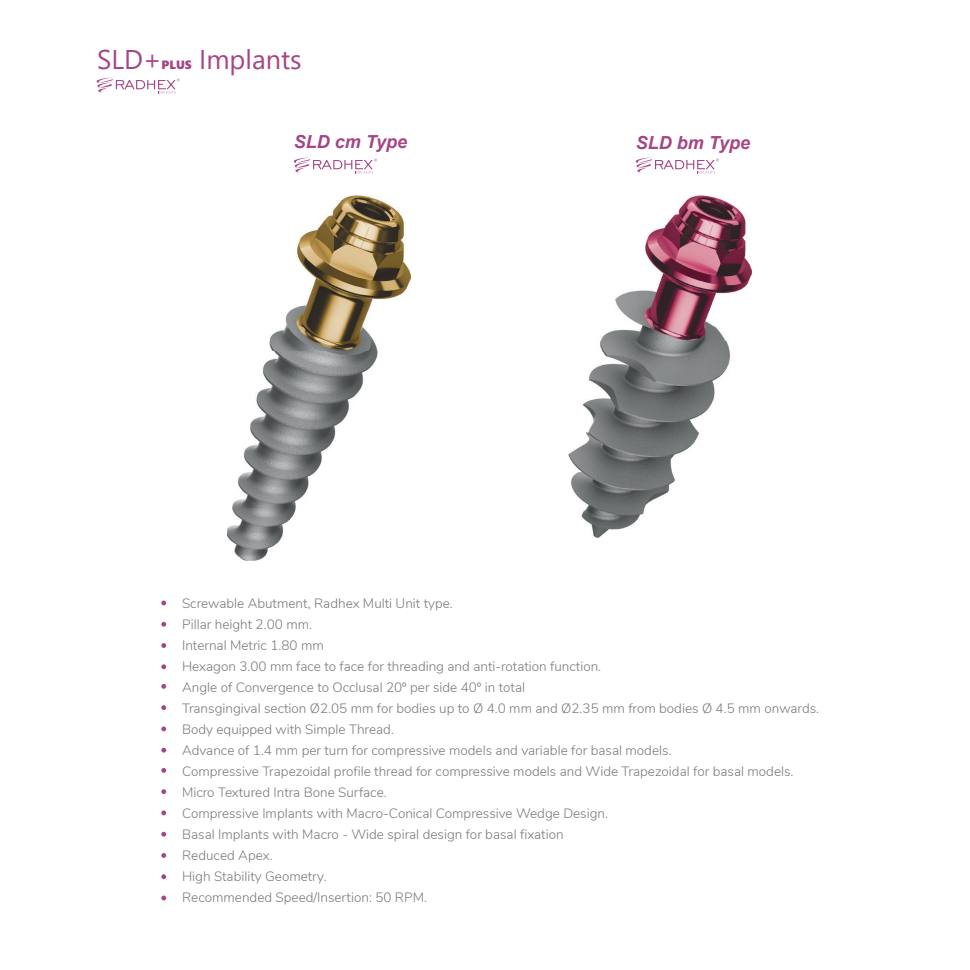
<style>
.page{position:relative;width:970px;height:970px;background:#fff}
.page>*{position:absolute;margin:0;border:0;box-sizing:border-box;transform-origin:0 0}
.t1{font:27px "Segoe UI";color:#a54586}
.t2{font:italic 700 18px "Arial";color:#a54586}
.t3{font:300 13.5px/21px "Nunito";color:#787a7d}
.t4{font:12px "Segoe UI Black";color:#a54586}
</style>
<div class="page">
<svg style="left:97px;top:77px;width:83px;height:17px"></svg>
<img style="left:227px;top:196px;width:183px;height:364px">
<svg style="left:294px;top:157px;width:83px;height:17px"></svg>
<svg style="left:635px;top:157px;width:84px;height:17px"></svg>
<img style="left:568px;top:196px;width:183px;height:341px">
<svg style="left:161px;top:600px;width:5px;height:5px"></svg>
<svg style="left:161px;top:621px;width:5px;height:5px"></svg>
<svg style="left:161px;top:643px;width:5px;height:5px"></svg>
<svg style="left:161px;top:664px;width:5px;height:5px"></svg>
<svg style="left:161px;top:684px;width:5px;height:4px"></svg>
<svg style="left:161px;top:705px;width:5px;height:5px"></svg>
<svg style="left:161px;top:726px;width:5px;height:5px"></svg>
<svg style="left:161px;top:747px;width:5px;height:5px"></svg>
<svg style="left:161px;top:768px;width:5px;height:4px"></svg>
<svg style="left:161px;top:789px;width:5px;height:5px"></svg>
<svg style="left:161px;top:810px;width:5px;height:5px"></svg>
<svg style="left:161px;top:831px;width:5px;height:5px"></svg>
<svg style="left:161px;top:853px;width:5px;height:4px"></svg>
<svg style="left:161px;top:874px;width:5px;height:5px"></svg>
<svg style="left:161px;top:895px;width:5px;height:5px"></svg>
<h1 class="t1" style="left:97px;top:34px;width:66px">SLD+</h1>
<p class="t4" style="left:162px;top:56px;width:32px">PLUS</p>
<h1 class="t1" style="left:199px;top:34px;width:104px">Implants</h1>
<h2 class="t2" style="left:294px;top:130px;width:115px">SLD cm Type</h2>
<h2 class="t2" style="left:635px;top:131px;width:116px">SLD bm Type</h2>
<p class="t3" style="left:182px;top:592px;width:638px">Screwable Abutment, Radhex Multi Unit type.<br>Pillar height 2.00 mm.<br>Internal Metric 1.80 mm<br>Hexagon 3.00 mm face to face for threading and anti-rotation function.<br>Angle of Convergence to Occlusal 20º per side 40º in total<br>Transgingival section Ø2.05 mm for bodies up to Ø 4.0 mm and Ø2.35 mm from bodies Ø 4.5 mm onwards.<br>Body equipped with Simple Thread.<br>Advance of 1.4 mm per turn for compressive models and variable for basal models.<br>Compressive Trapezoidal profile thread for compressive models and Wide Trapezoidal for basal models.<br>Micro Textured Intra Bone Surface.<br>Compressive Implants with Macro-Conical Compressive Wedge Design.<br>Basal Implants with Macro - Wide spiral design for basal fixation<br>Reduced Apex.<br>High Stability Geometry.<br>Recommended Speed/Insertion: 50 RPM.</p>
</div>
